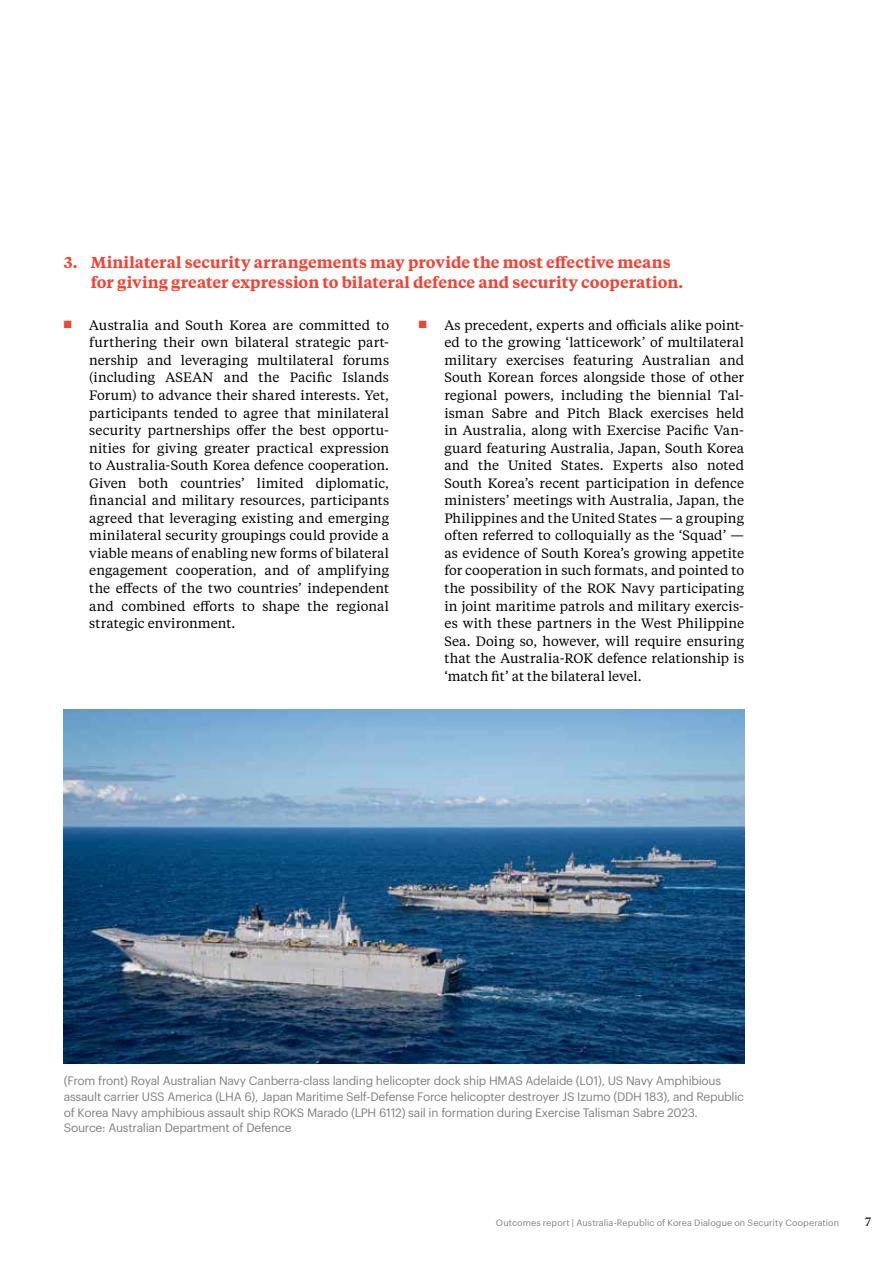
<style>
.page{position:relative;width:893px;height:1263px;background:#fff}
.page>*{position:absolute;margin:0;border:0;box-sizing:border-box;transform-origin:0 0}
.t1{font:600 15.75px/20.5px "Tiempos Text";letter-spacing:.005em;color:#ef4536}
.t2{font:13.5px/17.5px "Tiempos Text";color:#000;text-align:justify}
.t3{font:12px/15.6px "Graphik";letter-spacing:-.02em;color:#808080}
.t4{font:12px "Tiempos Text";color:#000}
.t5{font:9px "Graphik";letter-spacing:.01em;color:#808080}
.s1{color:#ef4536}
</style>
<div class="page">
<img style="left:64px;top:709px;width:680px;height:355px">
<p class="t1" style="left:91px;top:251px;width:594px;text-indent:-27px">3. Minilateral security arrangements may provide the most effective means for giving greater expression to bilateral defence and security cooperation.</p>
<p class="t2" style="left:89px;top:316px;width:301px;text-indent:-26px"><span class="s1">■</span> Australia and South Korea are committed to furthering their own bilateral strategic part&shy;nership and leveraging multilateral forums (including ASEAN and the Pacific Islands Forum) to advance their shared interests. Yet, participants tended to agree that minilateral security partnerships offer the best opportu&shy;nities for giving greater practical expression to Australia-South Korea defence cooperation.<br>Given both countries’ limited diplomatic, financial and military resources, participants agreed that leveraging existing and emerging minilateral security groupings could provide a viable means of enabling new forms of bilateral engagement cooperation, and of amplifying the effects of the two countries’ independent and combined efforts to shape the regional strategic environment.</p>
<p class="t2" style="left:444px;top:316px;width:301px;text-indent:-26px"><span class="s1">■</span> As precedent, experts and officials alike point&shy;ed to the growing ‘latticework’ of multilateral military exercises featuring Australian and South Korean forces alongside those of other regional powers, including the biennial Tal&shy;isman Sabre and Pitch Black exercises held in Australia, along with Exercise Pacific Van&shy;guard featuring Australia, Japan, South Korea and the United States. Experts also noted South Korea’s recent participation in defence ministers’ meetings with Australia, Japan, the Philippines and the United States — a grouping often referred to colloquially as the ‘Squad’ — as evidence of South Korea’s growing appetite for cooperation in such formats, and pointed to the possibility of the ROK Navy participating in joint maritime patrols and military exercis&shy;es with these partners in the West Philippine Sea. Doing so, however, will require ensuring that the Australia-ROK defence relationship is ‘match fit’ at the bilateral level.</p>
<p class="t3" style="left:64px;top:1072px;width:682px">(From front) Royal Australian Navy Canberra-class landing helicopter dock ship HMAS Adelaide (L01), US Navy Amphibious assault carrier USS America (LHA 6), Japan Maritime Self-Defense Force helicopter destroyer JS Izumo (DDH 183), and Republic of Korea Navy amphibious assault ship ROKS Marado (LPH 6112) sail in formation during Exercise Talisman Sabre 2023.<br>Source: Australian Department of Defence</p>
<p class="t5" style="left:496px;top:1216px;width:345px">Outcomes report | Australia-Republic of Korea Dialogue on Security Cooperation</p>
<p class="t4" style="left:865px;top:1214px;width:7px">7</p>
</div>
